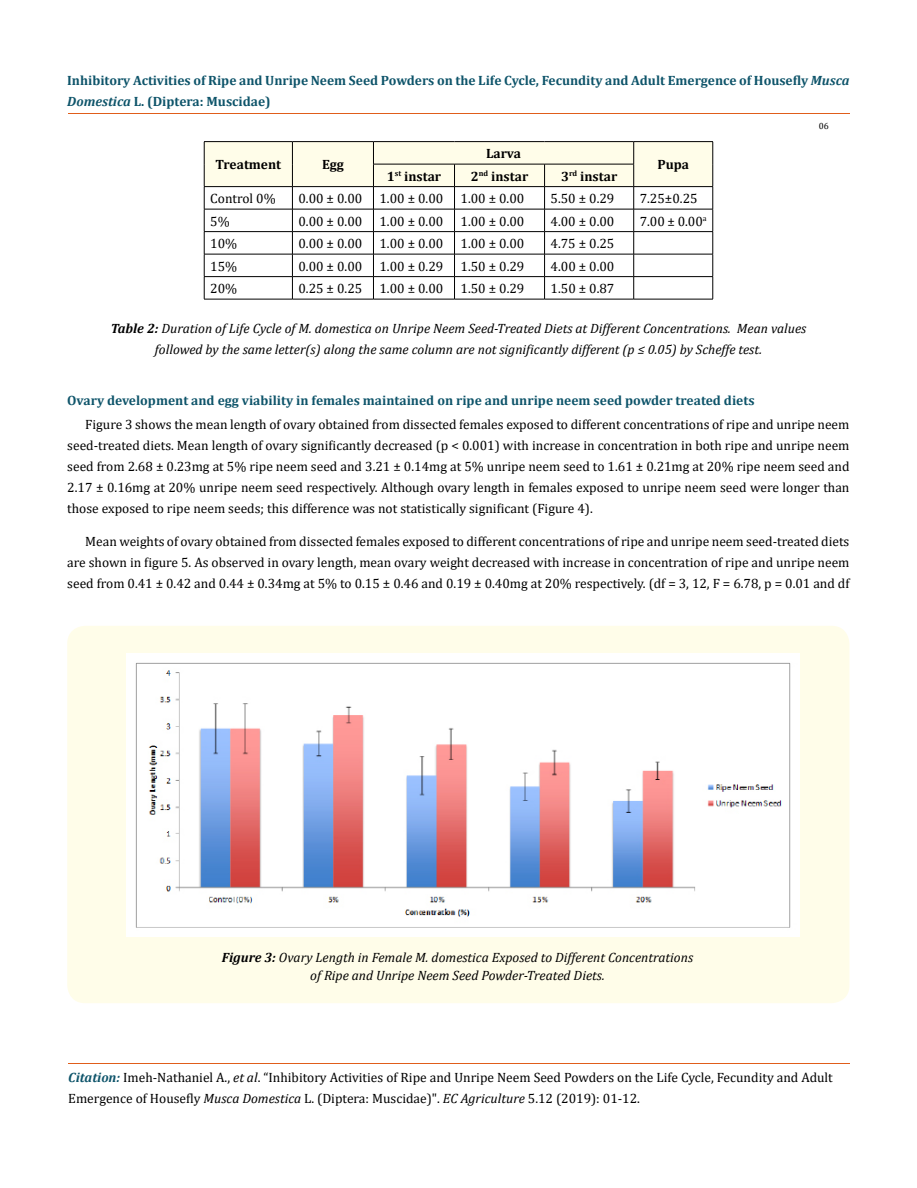
<style>
.page{position:relative;width:917px;height:1188px;background:#fff}
.page>*{position:absolute;margin:0;border:0;box-sizing:border-box;transform-origin:0 0}
.t1{font:13.5px/21px "Cambria";color:#000;text-align:justify}
.t2{font:italic 13.5px/21px "Cambria";color:#000;text-align:center}
.t3{font:700 13.5px/21px "Cambria";color:#0e546a}
.t4{font:700 13.5px "Cambria";color:#000}
.t5{font:9px "Cambria";color:#000}
.s1{font-style:italic}
.s2{font-weight:700}
.s3{font-weight:700;font-style:italic;color:#0e546a}
</style>
<div class="page">
<hr style="left:68px;top:114px;width:781px;height:1px;background:#e05d1a">
<hr style="left:68px;top:1063px;width:781px;height:1px;background:#e05d1a">
<hr style="left:204px;top:141px;width:88px;height:1px;background:#000">
<hr style="left:292px;top:141px;width:81px;height:1px;background:#000">
<hr style="left:373px;top:141px;width:81px;height:1px;background:#000">
<hr style="left:454px;top:141px;width:90px;height:1px;background:#000">
<hr style="left:544px;top:141px;width:89px;height:1px;background:#000">
<hr style="left:633px;top:141px;width:80px;height:1px;background:#000">
<svg style="left:204px;top:142px;width:509px;height:157px"></svg>
<hr style="left:204px;top:299px;width:88px;height:1px;background:#000">
<hr style="left:292px;top:299px;width:81px;height:1px;background:#000">
<hr style="left:373px;top:299px;width:81px;height:1px;background:#000">
<hr style="left:454px;top:299px;width:90px;height:1px;background:#000">
<hr style="left:544px;top:299px;width:89px;height:1px;background:#000">
<hr style="left:633px;top:299px;width:80px;height:1px;background:#000">
<div style="left:67px;top:626px;width:782px;height:377px;background:#fffde9;border-radius:18px"></div>
<img style="left:126px;top:653px;width:673px;height:283px">
<p class="t3" style="left:67px;top:69px;width:783px">Inhibitory Activities of Ripe and Unripe Neem Seed Powders on the Life Cycle, Fecundity and Adult Emergence of Housefly <span class="s1">Musca<br>Domestica</span> L. (Diptera: Muscidae)</p>
<p class="t4" style="left:215px;top:155px;width:67px">Treatment</p>
<p class="t4" style="left:322px;top:155px;width:23px">Egg</p>
<p class="t4" style="left:486px;top:144px;width:36px">Larva</p>
<p class="t4" style="left:387px;top:166px;width:56px">1<sup>st</sup> instar</p>
<p class="t4" style="left:471px;top:166px;width:59px">2<sup>nd</sup> instar</p>
<p class="t4" style="left:561px;top:166px;width:58px">3<sup>rd</sup> instar</p>
<p class="t4" style="left:657px;top:155px;width:33px">Pupa</p>
<p class="t5" style="left:819px;top:120px;width:11px">06</p>
<p class="t1" style="left:210px;top:188px;width:67px">Control 0%</p>
<p class="t1" style="left:298px;top:188px;width:65px">0.00 ± 0.00</p>
<p class="t1" style="left:379px;top:188px;width:65px">1.00 ± 0.00</p>
<p class="t1" style="left:460px;top:188px;width:65px">1.00 ± 0.00</p>
<p class="t1" style="left:550px;top:188px;width:65px">5.50 ± 0.29</p>
<p class="t1" style="left:639px;top:188px;width:59px">7.25±0.25</p>
<p class="t1" style="left:210px;top:210px;width:21px">5%</p>
<p class="t1" style="left:298px;top:210px;width:65px">0.00 ± 0.00</p>
<p class="t1" style="left:379px;top:210px;width:65px">1.00 ± 0.00</p>
<p class="t1" style="left:460px;top:210px;width:65px">1.00 ± 0.00</p>
<p class="t1" style="left:550px;top:210px;width:65px">4.00 ± 0.00</p>
<p class="t1" style="left:639px;top:210px;width:68px">7.00 ± 0.00<sup>a</sup></p>
<p class="t1" style="left:210px;top:233px;width:28px">10%</p>
<p class="t1" style="left:298px;top:233px;width:65px">0.00 ± 0.00</p>
<p class="t1" style="left:379px;top:233px;width:65px">1.00 ± 0.00</p>
<p class="t1" style="left:460px;top:233px;width:65px">1.00 ± 0.00</p>
<p class="t1" style="left:550px;top:233px;width:65px">4.75 ± 0.25</p>
<p class="t1" style="left:210px;top:255px;width:28px">15%</p>
<p class="t1" style="left:298px;top:255px;width:65px">0.00 ± 0.00</p>
<p class="t1" style="left:379px;top:255px;width:65px">1.00 ± 0.29</p>
<p class="t1" style="left:460px;top:255px;width:65px">1.50 ± 0.29</p>
<p class="t1" style="left:550px;top:255px;width:65px">4.00 ± 0.00</p>
<p class="t1" style="left:210px;top:278px;width:28px">20%</p>
<p class="t1" style="left:298px;top:278px;width:65px">0.25 ± 0.25</p>
<p class="t1" style="left:379px;top:278px;width:65px">1.00 ± 0.00</p>
<p class="t1" style="left:460px;top:278px;width:65px">1.50 ± 0.29</p>
<p class="t1" style="left:550px;top:278px;width:65px">1.50 ± 0.87</p>
<p class="t2" style="left:111px;top:318px;width:697px"><span class="s2">Table 2:</span> Duration of Life Cycle of M. domestica on Unripe Neem Seed-Treated Diets at Different Concentrations. Mean values followed by the same letter(s) along the same column are not significantly different (p ≤ 0.05) by Scheffe test.</p>
<p class="t3" style="left:67px;top:390px;width:688px">Ovary development and egg viability in females maintained on ripe and unripe neem seed powder treated diets</p>
<p class="t1" style="left:67px;top:414px;width:783px;text-indent:18px">Figure 3 shows the mean length of ovary obtained from dissected females exposed to different concentrations of ripe and unripe neem seed-treated diets. Mean length of ovary significantly decreased (p &lt; 0.001) with increase in concentration in both ripe and unripe neem seed from 2.68 ± 0.23mg at 5% ripe neem seed and 3.21 ± 0.14mg at 5% unripe neem seed to 1.61 ± 0.21mg at 20% ripe neem seed and 2.17 ± 0.16mg at 20% unripe neem seed respectively. Although ovary length in females exposed to unripe neem seed were longer than those exposed to ripe neem seeds; this difference was not statistically significant (Figure 4).</p>
<p class="t1" style="left:67px;top:531px;width:783px;text-indent:18px">Mean weights of ovary obtained from dissected females exposed to different concentrations of ripe and unripe neem seed-treated diets are shown in figure 5. As observed in ovary length, mean ovary weight decreased with increase in concentration of ripe and unripe neem seed from 0.41 ± 0.42 and 0.44 ± 0.34mg at 5% to 0.15 ± 0.46 and 0.19 ± 0.40mg at 20% respectively. (df = 3, 12, F = 6.78, p = 0.01 and df</p>
<p class="t2" style="left:222px;top:948px;width:473px;line-height:18px"><span class="s2">Figure 3:</span> Ovary Length in Female M. domestica Exposed to Different Concentrations of Ripe and Unripe Neem Seed Powder-Treated Diets.</p>
<p class="t1" style="left:68px;top:1066px;width:766px"><span class="s3">Citation:</span> Imeh-Nathaniel A., <span class="s1">et al</span>. “Inhibitory Activities of Ripe and Unripe Neem Seed Powders on the Life Cycle, Fecundity and Adult<br>Emergence of Housefly <span class="s1">Musca Domestica</span> L. (Diptera: Muscidae)". <span class="s1">EC Agriculture</span> 5.12 (2019): 01-12.</p>
</div>
